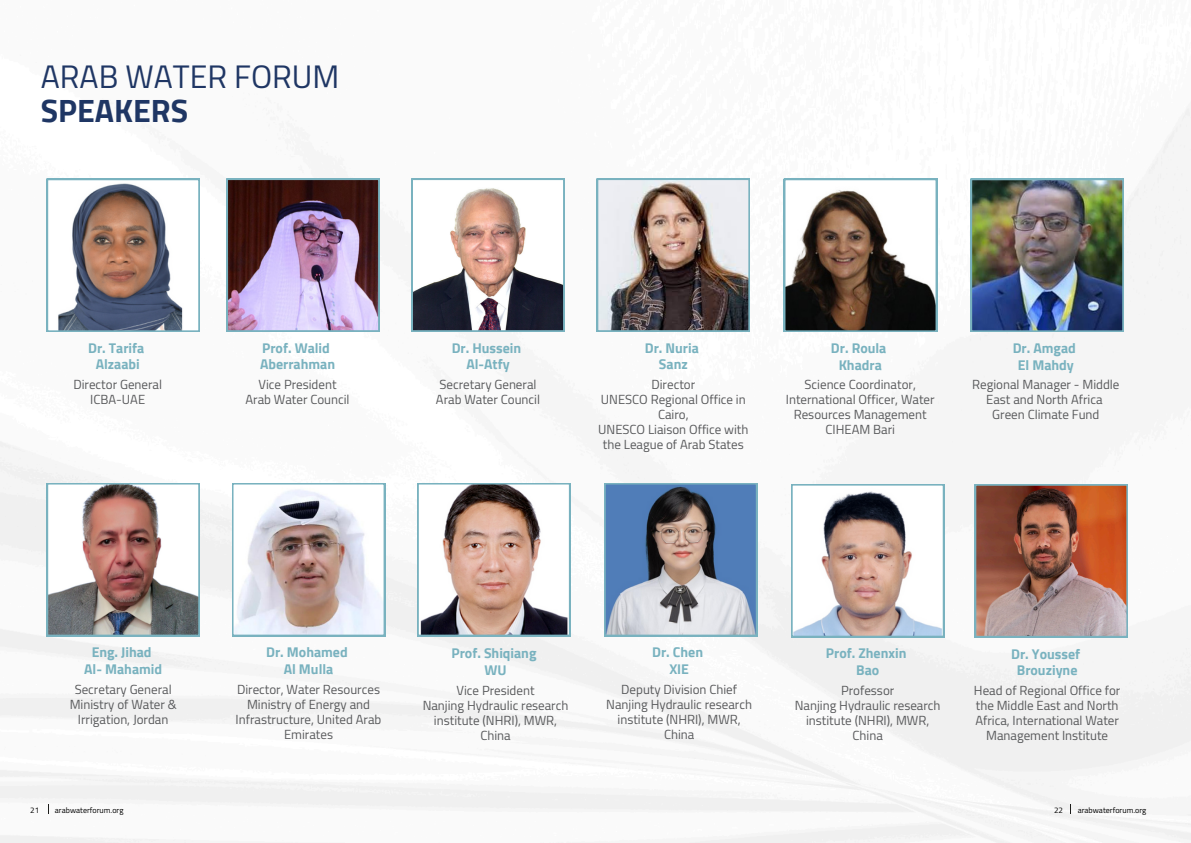
<style>
.page{position:relative;width:1191px;height:843px;background:#fff}
.page>*{position:absolute;margin:0;border:0;box-sizing:border-box;transform-origin:0 0}
.t1{font:32px/33.8px "Cairo";color:#1f3664}
.t2{font:700 14px/16.5px "Cairo";color:#79b2bf;text-align:center}
.t3{font:13px/15px "Cairo";color:#58595b;text-align:center}
.t4{font:8px "Cairo";letter-spacing:.005em;color:#000}
.s1{font-weight:700}
</style>
<div class="page">
<img style="left:0;top:108px;width:1190px;height:734px">
<svg style="left:411px;top:178px;width:153px;height:153px"></svg>
<img style="left:596px;top:178px;width:153px;height:153px">
<svg style="left:784px;top:179px;width:152px;height:153px"></svg>
<img style="left:970px;top:179px;width:153px;height:153px">
<img style="left:47px;top:483px;width:153px;height:153px">
<svg style="left:232px;top:483px;width:153px;height:153px"></svg>
<img style="left:226px;top:178px;width:153px;height:153px">
<svg style="left:47px;top:179px;width:153px;height:153px"></svg>
<img style="left:417px;top:483px;width:153px;height:153px">
<svg style="left:604px;top:483px;width:153px;height:153px;background:#7e8fa7"></svg>
<svg style="left:791px;top:484px;width:153px;height:153px"></svg>
<img style="left:974px;top:484px;width:153px;height:153px">
<h2 class="t1" style="left:41px;top:60px;width:300px">ARAB WATER FORUM<br><span class="s1">SPEAKERS</span></h2>
<h3 class="t2" style="left:88px;top:339px;width:58px">Dr. Tarifa<br>Alzaabi</h3>
<p class="t3" style="left:73px;top:377px;width:90px">Director General<br>ICBA-UAE</p>
<p class="t2" style="left:260px;top:339px;width:76px;text-align:left">Prof. Walid<br>Aberrahman</p>
<h2 class="t3" style="left:245px;top:377px;width:106px">Vice President<br>Arab Water Council</h2>
<h2 class="t2" style="left:451px;top:339px;width:71px">Dr. Hussein<br>Al-Atfy</h2>
<h3 class="t3" style="left:436px;top:377px;width:106px;text-align:left">Secretary General<br>Arab Water Council</h3>
<p class="t2" style="left:644px;top:339px;width:56px">Dr. Nuria<br>Sanz</p>
<h2 class="t3" style="left:598px;top:377px;width:152px">Director<br>UNESCO Regional Office in<br>Cairo,<br>UNESCO Liaison Office with the League of Arab States</h2>
<h3 class="t2" style="left:830px;top:340px;width:57px">Dr. Roula<br>Khadra</h3>
<p class="t3" style="left:785px;top:377px;width:150px">Science Coordinator,<br>International Officer, Water<br>Resources Management<br>CIHEAM Bari</p>
<h3 class="t2" style="left:1012px;top:340px;width:65px">Dr. Amgad<br>El Mahdy</h3>
<p class="t3" style="left:972px;top:377px;width:149px">Regional Manager - Middle<br>East and North Africa<br>Green Climate Fund</p>
<h2 class="t2" style="left:84px;top:644px;width:79px">Eng. Jihad<br>Al- Mahamid</h2>
<h3 class="t3" style="left:70px;top:681px;width:109px">Secretary General<br>Ministry of Water &amp;<br>Irrigation, Jordan</h3>
<p class="t4" style="left:30px;top:805px;width:10px">21</p>
<h3 class="t4" style="left:55px;top:805px;width:70px">arabwaterforum.org</h3>
<h2 class="t2" style="left:266px;top:644px;width:83px">Dr. Mohamed<br>Al Mulla</h2>
<h3 class="t3" style="left:235px;top:681px;width:147px">Director, Water Resources<br>Ministry of Energy and<br>Infrastructure, United Arab<br>Emirates</h3>
<p class="t2" style="left:451px;top:645px;width:86px">Prof. Shiqiang<br>WU</p>
<h2 class="t3" style="left:422px;top:682px;width:147px">Vice President<br>Nanjing Hydraulic research institute (NHRI), MWR,<br>China</h2>
<h2 class="t2" style="left:652px;top:644px;width:52px">Dr. Chen<br>XIE</h2>
<h3 class="t3" style="left:606px;top:681px;width:147px">Deputy Division Chief<br>Nanjing Hydraulic research institute (NHRI), MWR,<br>China</h3>
<h2 class="t2" style="left:825px;top:645px;width:82px">Prof. Zhenxin<br>Bao</h2>
<h3 class="t3" style="left:794px;top:682px;width:147px">Professor<br>Nanjing Hydraulic research institute (NHRI), MWR,<br>China</h3>
<p class="t2" style="left:1011px;top:645px;width:70px">Dr. Youssef<br>Brouziyne</p>
<p class="t3" style="left:973px;top:682px;width:148px">Head of Regional Office for the Middle East and North<br>Africa, International Water<br>Management Institute</p>
<p class="t4" style="left:1053px;top:805px;width:10px">22</p>
<h3 class="t4" style="left:1077px;top:805px;width:70px">arabwaterforum.org</h3>
</div>
